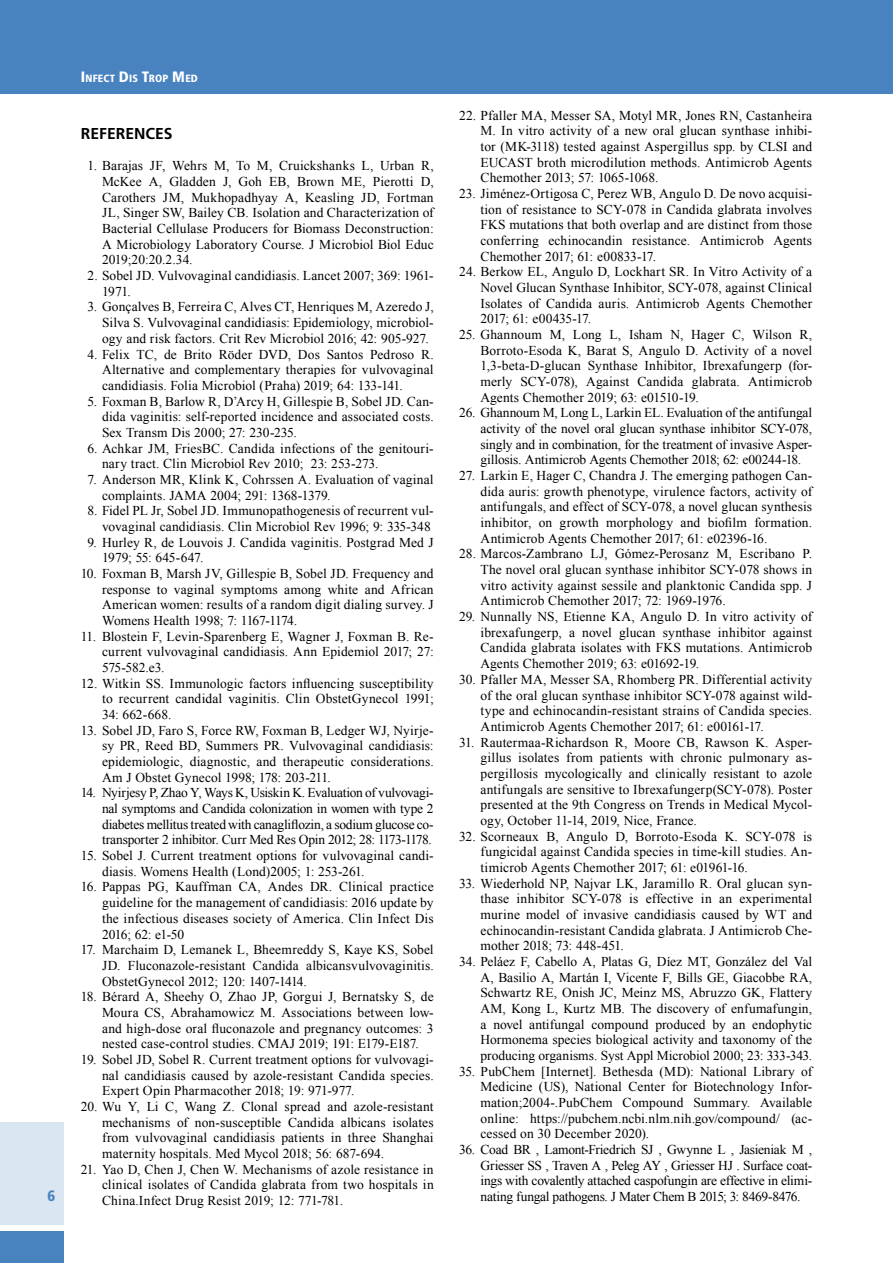
<style>
.page{position:relative;width:893px;height:1263px;background:#fff}
.page>*{position:absolute;margin:0;border:0;box-sizing:border-box;transform-origin:0 0}
.t1{font:700 15.75px "Frutiger";color:#000}
.t2{font:900 condensed 15px "Frutiger";color:#4882bf}
.t3{font:13.5px/15.6px "Times New Roman";letter-spacing:.005em;color:#000;text-align:justify}
.t4{font:900 condensed 10.5px "Frutiger";letter-spacing:.015em;color:#fff}
.s1{font-size:15px}
</style>
<div class="page">
<div style="left:0;top:0;width:893px;height:94px;background:#4882bf"></div>
<div style="left:0;top:1123px;width:64px;height:102px;background:#dae6f2"></div>
<div style="left:0;top:1231px;width:64px;height:32px;background:#4882bf"></div>
<p class="t2" style="left:47px;top:1187px;width:9px">6</p>
<p class="t4" style="left:81px;top:72px;width:118px"><span class="s1">I</span>NFECT <span class="s1">D</span>IS <span class="s1">T</span>ROP <span class="s1">M</span>ED</p>
<p class="t1" style="left:81px;top:124px;width:93px">REFERENCES</p>
<p class="t3" style="left:102px;top:158px;width:333px;text-indent:-15px">1. Barajas JF, Wehrs M, To M, Cruickshanks L, Urban R, McKee A, Gladden J, Goh EB, Brown ME, Pierotti D, Carothers JM, Mukhopadhyay A, Keasling JD, Fortman JL, Singer SW, Bailey CB. Isolation and Characterization of Bacterial Cellulase Producers for Biomass Deconstruction:<br>A Microbiology Laboratory Course. J Microbiol Biol Educ 2019;20:20.2.34.</p>
<p class="t3" style="left:102px;top:268px;width:333px;text-indent:-15px">2. Sobel JD. Vulvovaginal candidiasis. Lancet 2007; 369: 1961-<br>1971.</p>
<p class="t3" style="left:102px;top:299px;width:333px;text-indent:-15px">3. Gonçalves B, Ferreira C, Alves CT, Henriques M, Azeredo J, Silva S. Vulvovaginal candidiasis: Epidemiology, microbiol&shy;ogy and risk factors. Crit Rev Microbiol 2016; 42: 905-927.</p>
<p class="t3" style="left:102px;top:346px;width:333px;text-indent:-15px">4. Felix TC, de Brito Röder DVD, Dos Santos Pedroso R.<br>Alternative and complementary therapies for vulvovaginal candidiasis. Folia Microbiol (Praha) 2019; 64: 133-141.</p>
<p class="t3" style="left:102px;top:393px;width:333px;text-indent:-15px">5. Foxman B, Barlow R, D’Arcy H, Gillespie B, Sobel JD. Can&shy;dida vaginitis: self-reported incidence and associated costs.<br>Sex Transm Dis 2000; 27: 230-235.</p>
<p class="t3" style="left:102px;top:440px;width:333px;text-indent:-15px">6. Achkar JM, FriesBC. Candida infections of the genitouri&shy;nary tract. Clin Microbiol Rev 2010; 23: 253-273.</p>
<p class="t3" style="left:102px;top:471px;width:333px;text-indent:-15px">7. Anderson MR, Klink K, Cohrssen A. Evaluation of vaginal complaints. JAMA 2004; 291: 1368-1379.</p>
<p class="t3" style="left:88px;top:503px;width:348px;text-align:right">8. Fidel PL Jr, Sobel JD. Immunopathogenesis of recurrent vul&shy;vovaginal candidiasis. Clin Microbiol Rev 1996; 9: 335-348</p>
<p class="t3" style="left:102px;top:534px;width:333px;text-indent:-15px">9. Hurley R, de Louvois J. Candida vaginitis. Postgrad Med J<br>1979; 55: 645-647.</p>
<p class="t3" style="left:102px;top:565px;width:333px;text-indent:-21px">10. Foxman B, Marsh JV, Gillespie B, Sobel JD. Frequency and response to vaginal symptoms among white and African American women: results of a random digit dialing survey. J Womens Health 1998; 7: 1167-1174.</p>
<p class="t3" style="left:102px;top:628px;width:333px;text-indent:-21px">11. Blostein F, Levin-Sparenberg E, Wagner J, Foxman B. Re&shy;current vulvovaginal candidiasis. Ann Epidemiol 2017; 27:<br>575-582.e3.</p>
<p class="t3" style="left:102px;top:675px;width:333px;text-indent:-21px">12. Witkin SS. Immunologic factors influencing susceptibility to recurrent candidal vaginitis. Clin ObstetGynecol 1991; 34: 662-668.</p>
<p class="t3" style="left:102px;top:722px;width:333px;text-indent:-21px">13. Sobel JD, Faro S, Force RW, Foxman B, Ledger WJ, Nyirje&shy;sy PR, Reed BD, Summers PR. Vulvovaginal candidiasis: epidemiologic, diagnostic, and therapeutic considerations.<br>Am J Obstet Gynecol 1998; 178: 203-211.</p>
<p class="t3" style="left:102px;top:785px;width:333px;text-indent:-21px">14. Nyirjesy P, Zhao Y, Ways K, Usiskin K. Evaluation of vulvovagi&shy;nal symptoms and Candida colonization in women with type 2 diabetes mellitus treated with canagliflozin, a sodium glucose co&shy;transporter 2 inhibitor. Curr Med Res Opin 2012; 28: 1173-1178.</p>
<p class="t3" style="left:102px;top:847px;width:333px;text-indent:-21px">15. Sobel J. Current treatment options for vulvovaginal candi&shy;diasis. Womens Health (Lond)2005; 1: 253-261.</p>
<p class="t3" style="left:102px;top:879px;width:333px;text-indent:-21px">16. Pappas PG, Kauffman CA, Andes DR. Clinical practice guideline for the management of candidiasis: 2016 update by the infectious diseases society of America. Clin Infect Dis 2016; 62: e1-50</p>
<p class="t3" style="left:102px;top:942px;width:333px;text-indent:-21px">17. Marchaim D, Lemanek L, Bheemreddy S, Kaye KS, Sobel JD. Fluconazole-resistant Candida albicansvulvovaginitis.<br>ObstetGynecol 2012; 120: 1407-1414.</p>
<p class="t3" style="left:102px;top:989px;width:333px;text-indent:-21px">18. Bérard A, Sheehy O, Zhao JP, Gorgui J, Bernatsky S, de Moura CS, Abrahamowicz M. Associations between low&shy;and high-dose oral fluconazole and pregnancy outcomes: 3 nested case-control studies. CMAJ 2019; 191: E179-E187.</p>
<p class="t3" style="left:102px;top:1051px;width:333px;text-indent:-21px">19. Sobel JD, Sobel R. Current treatment options for vulvovagi&shy;nal candidiasis caused by azole-resistant Candida species.<br>Expert Opin Pharmacother 2018; 19: 971-977.</p>
<p class="t3" style="left:102px;top:1098px;width:333px;text-indent:-21px">20. Wu Y, Li C, Wang Z. Clonal spread and azole-resistant mechanisms of non-susceptible Candida albicans isolates from vulvovaginal candidiasis patients in three Shanghai maternity hospitals. Med Mycol 2018; 56: 687-694.</p>
<p class="t3" style="left:102px;top:1161px;width:333px;text-indent:-21px">21. Yao D, Chen J, Chen W. Mechanisms of azole resistance in clinical isolates of Candida glabrata from two hospitals in China.Infect Drug Resist 2019; 12: 771-781.</p>
<p class="t3" style="left:480px;top:107px;width:333px;text-indent:-21px">22. Pfaller MA, Messer SA, Motyl MR, Jones RN, Castanheira M. In vitro activity of a new oral glucan synthase inhibi&shy;tor (MK-3118) tested against Aspergillus spp. by CLSI and EUCAST broth microdilution methods. Antimicrob Agents Chemother 2013; 57: 1065-1068.</p>
<p class="t3" style="left:480px;top:185px;width:333px;text-indent:-21px">23. Jiménez-Ortigosa C, Perez WB, Angulo D. De novo acquisi&shy;tion of resistance to SCY-078 in Candida glabrata involves FKS mutations that both overlap and are distinct from those conferring echinocandin resistance. Antimicrob Agents Chemother 2017; 61: e00833-17.</p>
<p class="t3" style="left:480px;top:264px;width:333px;text-indent:-21px">24. Berkow EL, Angulo D, Lockhart SR. In Vitro Activity of a Novel Glucan Synthase Inhibitor, SCY-078, against Clinical Isolates of Candida auris. Antimicrob Agents Chemother 2017; 61: e00435-17.</p>
<p class="t3" style="left:480px;top:326px;width:333px;text-indent:-21px">25. Ghannoum M, Long L, Isham N, Hager C, Wilson R, Borroto-Esoda K, Barat S, Angulo D. Activity of a novel 1,3-beta-D-glucan Synthase Inhibitor, Ibrexafungerp (for&shy;merly SCY-078), Against Candida glabrata. Antimicrob Agents Chemother 2019; 63: e01510-19.</p>
<p class="t3" style="left:480px;top:405px;width:333px;text-indent:-21px">26. Ghannoum M, Long L, Larkin EL. Evaluation of the antifungal activity of the novel oral glucan synthase inhibitor SCY-078, singly and in combination, for the treatment of invasive Asper&shy;gillosis. Antimicrob Agents Chemother 2018; 62: e00244-18.</p>
<p class="t3" style="left:480px;top:467px;width:333px;text-indent:-21px">27. Larkin E, Hager C, Chandra J. The emerging pathogen Can&shy;dida auris: growth phenotype, virulence factors, activity of antifungals, and effect of SCY-078, a novel glucan synthesis inhibitor, on growth morphology and biofilm formation.<br>Antimicrob Agents Chemother 2017; 61: e02396-16.</p>
<p class="t3" style="left:480px;top:546px;width:333px;text-indent:-21px">28. Marcos-Zambrano LJ, Gómez-Perosanz M, Escribano P.<br>The novel oral glucan synthase inhibitor SCY-078 shows in vitro activity against sessile and planktonic Candida spp. J Antimicrob Chemother 2017; 72: 1969-1976.</p>
<p class="t3" style="left:480px;top:609px;width:333px;text-indent:-21px">29. Nunnally NS, Etienne KA, Angulo D. In vitro activity of ibrexafungerp, a novel glucan synthase inhibitor against Candida glabrata isolates with FKS mutations. Antimicrob Agents Chemother 2019; 63: e01692-19.</p>
<p class="t3" style="left:480px;top:671px;width:333px;text-indent:-21px">30. Pfaller MA, Messer SA, Rhomberg PR. Differential activity of the oral glucan synthase inhibitor SCY-078 against wild&shy;type and echinocandin-resistant strains of Candida species.<br>Antimicrob Agents Chemother 2017; 61: e00161-17.</p>
<p class="t3" style="left:480px;top:734px;width:333px;text-indent:-21px">31. Rautermaa-Richardson R, Moore CB, Rawson K. Asper&shy;gillus isolates from patients with chronic pulmonary as&shy;pergillosis mycologically and clinically resistant to azole antifungals are sensitive to Ibrexafungerp(SCY-078). Poster presented at the 9th Congress on Trends in Medical Mycol&shy;ogy, October 11-14, 2019, Nice, France.</p>
<p class="t3" style="left:480px;top:828px;width:333px;text-indent:-21px">32. Scorneaux B, Angulo D, Borroto-Esoda K. SCY-078 is fungicidal against Candida species in time-kill studies. An&shy;timicrob Agents Chemother 2017; 61: e01961-16.</p>
<p class="t3" style="left:480px;top:875px;width:333px;text-indent:-21px">33. Wiederhold NP, Najvar LK, Jaramillo R. Oral glucan syn&shy;thase inhibitor SCY-078 is effective in an experimental murine model of invasive candidiasis caused by WT and echinocandin-resistant Candida glabrata. J Antimicrob Che&shy;mother 2018; 73: 448-451.</p>
<p class="t3" style="left:480px;top:953px;width:333px;text-indent:-21px">34. Peláez F, Cabello A, Platas G, Díez MT, González del Val A, Basilio A, Martán I, Vicente F, Bills GE, Giacobbe RA, Schwartz RE, Onish JC, Meinz MS, Abruzzo GK, Flattery AM, Kong L, Kurtz MB. The discovery of enfumafungin, a novel antifungal compound produced by an endophytic Hormonema species biological activity and taxonomy of the producing organisms. Syst Appl Microbiol 2000; 23: 333-343.</p>
<p class="t3" style="left:480px;top:1063px;width:333px;text-indent:-21px">35. PubChem [Internet]. Bethesda (MD): National Library of Medicine (US), National Center for Biotechnology Infor&shy;mation;2004-.PubChem Compound Summary. Available online: https://pubchem.ncbi.nlm.nih.gov/compound/ (ac&shy;cessed on 30 December 2020).</p>
<p class="t3" style="left:480px;top:1141px;width:333px;text-indent:-21px">36. Coad BR , Lamont-Friedrich SJ , Gwynne L , Jasieniak M , Griesser SS , Traven A , Peleg AY , Griesser HJ . Surface coat&shy;ings with covalently attached caspofungin are effective in elimi&shy;nating fungal pathogens. J Mater Chem B 2015; 3: 8469-8476.</p>
</div>
